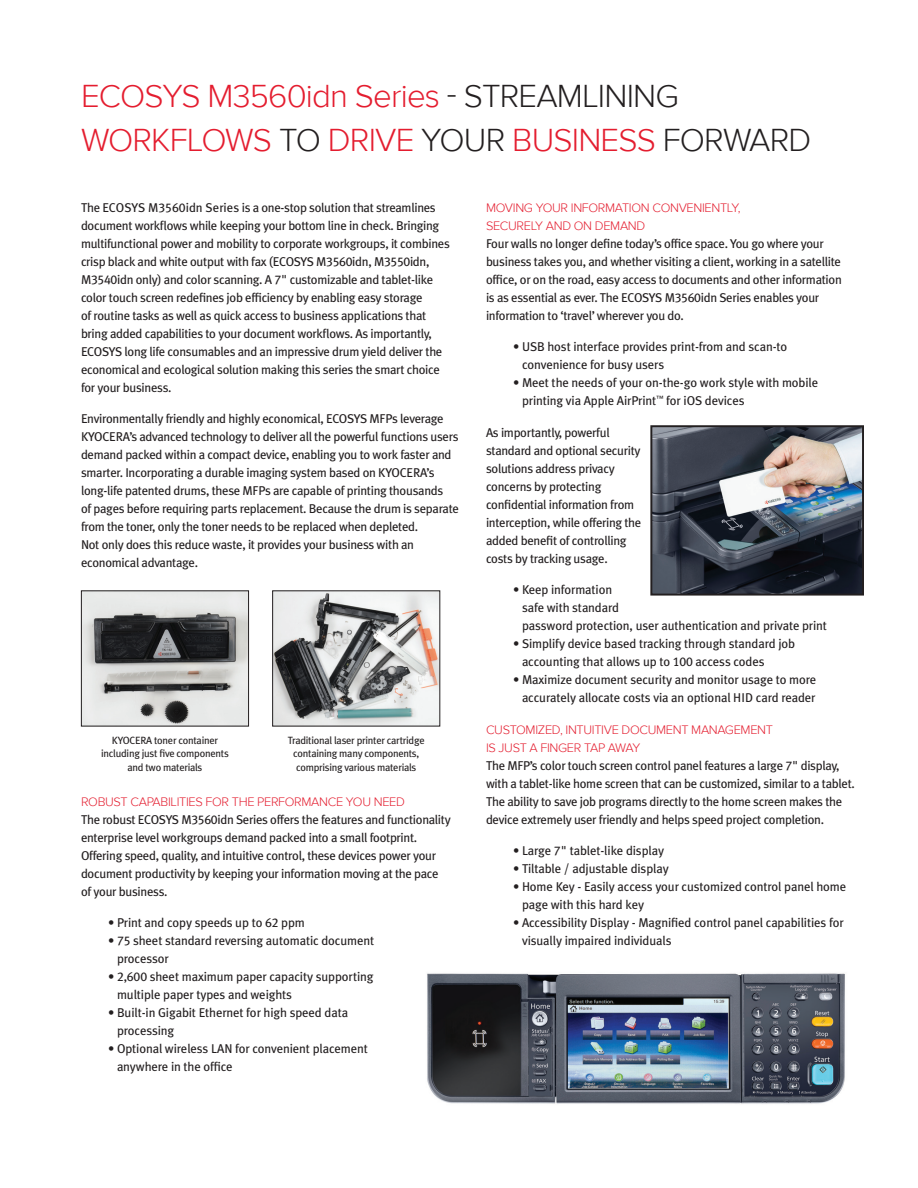
<style>
.page{position:relative;width:918px;height:1188px;background:#fff}
.page>*{position:absolute;margin:0;border:0;box-sizing:border-box;transform-origin:0 0}
.t1{font:300 33px/43.5px "Proxima Nova";letter-spacing:-.025em;color:#e41d2f}
.Positioning_Text{font:12.75px/18px "Meta Plus";letter-spacing:-.025em;color:#231f20}
.Bulleted_copy{font:12.75px/18px "Meta Plus";letter-spacing:-.01em;color:#231f20}
.Red_Headline{font:12.75px/18px "Meta Plus";letter-spacing:-.025em;color:#231f20}
.Red_Headline-2{font:300 12.75px/18px "Proxima Nova";letter-spacing:-.025em;color:#e41d2f}
.Text{font:10.5px/13.5px "Meta Plus";letter-spacing:-.025em;color:#231f20;text-align:center}
.s1{color:#231f20}
.s2{font-family:"Meta Plus Book Caps"}
</style>
<div class="page">
<img style="left:653px;top:428px;width:208px;height:165px">
<div style="left:650px;top:425px;width:214px;height:171px;border:2px solid #231f20"></div>
<img style="left:274px;top:592px;width:164px;height:132px">
<img style="left:83px;top:592px;width:164px;height:132px">
<div style="left:81px;top:590px;width:168px;height:136px;border:1px solid #231f20"></div>
<img style="left:427px;top:973px;width:418px;height:131px">
<p class="t1" style="left:81px;top:75px;width:732px">ECOSYS M3560idn Series <span class="s1">- STREAMLINING<br></span>WORKFLOWS <span class="s1">TO</span> DRIVE <span class="s1">YOUR</span> BUSINESS <span class="s1">FORWARD</span></p>
<p class="Positioning_Text" style="left:81px;top:198px;width:370px">The ECOSYS M<span class="s2">3560</span>idn Series is a one-stop solution that streamlines document workflows while keeping your bottom line in check. Bringing multifunctional power and mobility to corporate workgroups, it combines crisp black and white output with fax (ECOSYS M<span class="s2">3560</span>idn, M<span class="s2">3550</span>idn, M<span class="s2">3540</span>idn only) and color scanning. A <span class="s2">7</span>" customizable and tablet-like color touch screen redefines job efficiency by enabling easy storage<br>of routine tasks as well as quick access to business applications that bring added capabilities to your document workflows. As importantly, ECOSYS long life consumables and an impressive drum yield deliver the economical and ecological solution making this series the smart choice for your business.</p>
<p class="Positioning_Text" style="left:81px;top:410px;width:380px">Environmentally friendly and highly economical, ECOSYS MFPs leverage KYOCERA’s advanced technology to deliver all the powerful functions users demand packed within a compact device, enabling you to work faster and smarter. Incorporating a durable imaging system based on KYOCERA’s long-life patented drums, these MFPs are capable of printing thousands<br>of pages before requiring parts replacement. Because the drum is separate from the toner, only the toner needs to be replaced when depleted.<br>Not only does this reduce waste, it provides your business with an economical advantage.</p>
<p class="Text" style="left:101px;top:733px;width:129px">KYOCERA toner container including just five components and two materials</p>
<p class="Text" style="left:288px;top:733px;width:138px">Traditional laser printer cartridge containing many components, comprising various materials</p>
<p class="Red_Headline-2" style="left:81px;top:793px;width:325px">ROBUST CAPABILITIES FOR THE PERFORMANCE YOU NEED</p>
<p class="Red_Headline" style="left:81px;top:810px;width:371px">The robust ECOSYS M<span class="s2">3560</span>idn Series offers the features and functionality enterprise level workgroups demand packed into a small footprint.<br>Offering speed, quality, and intuitive control, these devices power your document productivity by keeping your information moving at the pace of your business.</p>
<p class="Bulleted_copy" style="left:108px;top:914px;width:198px">• Print and copy speeds up to <span class="s2">62</span> ppm</p>
<p class="Bulleted_copy" style="left:117px;top:932px;width:259px;text-indent:-9px">• <span class="s2">75</span> sheet standard reversing automatic document processor</p>
<p class="Bulleted_copy" style="left:117px;top:968px;width:258px;text-indent:-9px">• <span class="s2">2,600</span> sheet maximum paper capacity supporting multiple paper types and weights</p>
<p class="Bulleted_copy" style="left:117px;top:1004px;width:233px;text-indent:-9px">• Built-in Gigabit Ethernet for high speed data processing</p>
<p class="Bulleted_copy" style="left:117px;top:1040px;width:253px;text-indent:-9px">• Optional wireless LAN for convenient placement anywhere in the office</p>
<p class="Red_Headline-2" style="left:486px;top:199px;width:256px">MOVING YOUR INFORMATION CONVENIENTLY,<br>SECURELY AND ON DEMAND</p>
<p class="Positioning_Text" style="left:486px;top:234px;width:357px">Four walls no longer define today’s office space. You go where your business takes you, and whether visiting a client, working in a satellite office, or on the road, easy access to documents and other information is as essential as ever. The ECOSYS M<span class="s2">3560</span>idn Series enables your information to ‘travel’ wherever you do.</p>
<p class="Bulleted_copy" style="left:522px;top:338px;width:267px;text-indent:-9px">• USB host interface provides print-from and scan-to convenience for busy users</p>
<p class="Bulleted_copy" style="left:522px;top:374px;width:298px;text-indent:-9px">• Meet the needs of your on-the-go work style with mobile printing via Apple AirPrint<sup>™</sup> for iOS devices</p>
<p class="Positioning_Text" style="left:486px;top:423px;width:157px">As importantly, powerful standard and optional security solutions address privacy concerns by protecting confidential information from interception, while offering the added benefit of controlling costs by tracking usage.</p>
<p class="Bulleted_copy" style="left:522px;top:581px;width:307px;text-indent:-9px">• Keep information<br>safe with standard<br>password protection, user authentication and private print</p>
<p class="Bulleted_copy" style="left:522px;top:635px;width:275px;text-indent:-9px">• Simplify device based tracking through standard job accounting that allows up to <span class="s2">100</span> access codes</p>
<p class="Bulleted_copy" style="left:513px;top:671px;width:305px;text-align:right">• Maximize document security and monitor usage to more accurately allocate costs via an optional HID card reader</p>
<p class="Red_Headline-2" style="left:486px;top:721px;width:289px">CUSTOMIZED, INTUITIVE DOCUMENT MANAGEMENT<br>IS JUST A FINGER TAP AWAY</p>
<p class="Positioning_Text" style="left:486px;top:756px;width:370px">The MFP’s color touch screen control panel features a large <span class="s2">7</span>" display, with a tablet-like home screen that can be customized, similar to a tablet.<br>The ability to save job programs directly to the home screen makes the device extremely user friendly and helps speed project completion.</p>
<p class="Bulleted_copy" style="left:513px;top:842px;width:153px">• Large <span class="s2">7</span>" tablet-like display</p>
<p class="Bulleted_copy" style="left:513px;top:860px;width:157px">• Tiltable / adjustable display</p>
<p class="Bulleted_copy" style="left:522px;top:878px;width:326px;text-indent:-9px">• Home Key - Easily access your customized control panel home page with this hard key</p>
<p class="Bulleted_copy" style="left:522px;top:914px;width:323px;text-indent:-9px">• Accessibility Display - Magnified control panel capabilities for visually impaired individuals</p>
</div>
